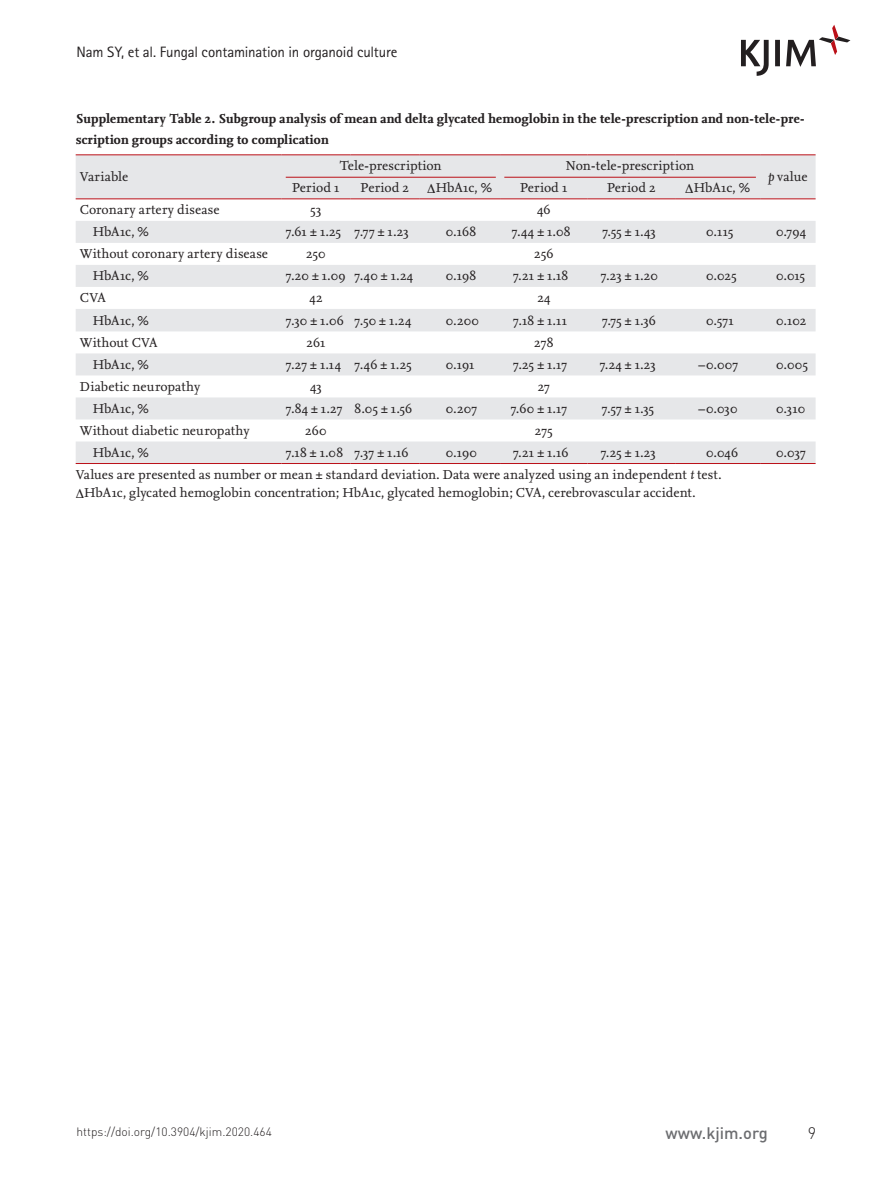
<style>
.page{position:relative;width:893px;height:1191px;background:#fff}
.page>*{position:absolute;margin:0;border:0;box-sizing:border-box;transform-origin:0 0}
.t1{font:500 16.5px "DIN Pro";color:#6c6d70}
.t2{font:300 16.5px "DIN Pro";color:#231f20}
.t3{font:15px "Rotis Sans Serif Std";letter-spacing:-.01em;color:#231f20}
.테이블_사본{font:13.5px "Nexus Serif";letter-spacing:.005em;color:#231f20}
.테이블제목{font:700 13.5px/21px "Nexus Serif";color:#231f20}
.테이블_2단계{font:13.5px "Nexus Serif";letter-spacing:-.01em;color:#231f20}
.테이블머리_경계선{font:13.5px "Nexus Serif";color:#231f20}
.t4{font:300 12px "DIN Pro";color:#231f20}
.s1{font-style:italic}
</style>
<div class="page">
<svg style="left:741px;top:25px;width:109px;height:51px"></svg>
<svg style="left:76px;top:221px;width:740px;height:242px;fill:#e6e7e9"></svg>
<hr style="left:76px;top:154px;width:205px;height:1px;background:#bb1018">
<hr style="left:760px;top:154px;width:56px;height:1px;background:#bb1018">
<hr style="left:281px;top:154px;width:69px;height:1px;background:#bb1018">
<hr style="left:350px;top:154px;width:69px;height:1px;background:#bb1018">
<hr style="left:419px;top:154px;width:81px;height:1px;background:#bb1018">
<hr style="left:500px;top:154px;width:88px;height:1px;background:#bb1018">
<hr style="left:588px;top:154px;width:87px;height:1px;background:#bb1018">
<hr style="left:675px;top:154px;width:85px;height:1px;background:#bb1018">
<hr style="left:76px;top:463px;width:205px;height:1px;background:#bb1018">
<hr style="left:281px;top:463px;width:69px;height:1px;background:#bb1018">
<hr style="left:350px;top:463px;width:69px;height:1px;background:#bb1018">
<hr style="left:419px;top:463px;width:81px;height:1px;background:#bb1018">
<hr style="left:500px;top:463px;width:88px;height:1px;background:#bb1018">
<hr style="left:588px;top:463px;width:87px;height:1px;background:#bb1018">
<hr style="left:675px;top:463px;width:85px;height:1px;background:#bb1018">
<hr style="left:760px;top:463px;width:56px;height:1px;background:#bb1018">
<svg style="left:76px;top:155px;width:740px;height:44px;background:#e4dfe1"></svg>
<p class="t3" style="left:77px;top:43px;width:322px">Nam SY, et al. Fungal contamination in organoid culture</p>
<p class="테이블제목" style="left:76px;top:108px;width:731px">Supplementary Table 2. Subgroup analysis of mean and delta glycated hemoglobin in the tele-prescription and non-tele-pre&shy;scription groups according to complication</p>
<p class="테이블_사본" style="left:80px;top:168px;width:50px">Variable</p>
<p class="테이블머리_경계선" style="left:340px;top:157px;width:103px">Tele-prescription</p>
<p class="테이블머리_경계선" style="left:566px;top:157px;width:130px">Non-tele-prescription</p>
<p class="테이블_사본" style="left:768px;top:168px;width:41px"><span class="s1">p</span> value</p>
<p class="테이블_사본" style="left:292px;top:179px;width:49px">Period 1</p>
<p class="테이블_사본" style="left:361px;top:179px;width:50px">Period 2</p>
<p class="테이블_사본" style="left:436px;top:179px;width:58px">HbA1c, %</p>
<p class="테이블_사본" style="left:520px;top:179px;width:49px">Period 1</p>
<p class="테이블_사본" style="left:607px;top:179px;width:50px">Period 2</p>
<p class="테이블_사본" style="left:694px;top:179px;width:58px">HbA1c, %</p>
<p class="테이블_사본" style="left:80px;top:201px;width:141px">Coronary artery disease</p>
<p class="테이블_사본" style="left:311px;top:201px;width:12px">53</p>
<p class="테이블_사본" style="left:537px;top:201px;width:15px">46</p>
<p class="테이블_2단계" style="left:93px;top:223px;width:58px">HbA1c, %</p>
<p class="테이블_사본" style="left:286px;top:223px;width:57px">7.61 ± 1.25</p>
<p class="테이블_사본" style="left:355px;top:223px;width:55px">7.77 ± 1.23</p>
<p class="테이블_사본" style="left:446px;top:223px;width:32px">0.168</p>
<p class="테이블_사본" style="left:512px;top:223px;width:60px">7.44 ± 1.08</p>
<p class="테이블_사본" style="left:602px;top:223px;width:55px">7.55 ± 1.43</p>
<p class="테이블_사본" style="left:706px;top:223px;width:29px">0.115</p>
<p class="테이블_사본" style="left:776px;top:223px;width:31px">0.794</p>
<p class="테이블_사본" style="left:80px;top:245px;width:190px">Without coronary artery disease</p>
<p class="테이블_사본" style="left:306px;top:245px;width:21px">250</p>
<p class="테이블_사본" style="left:534px;top:245px;width:21px">256</p>
<p class="테이블_2단계" style="left:93px;top:267px;width:58px">HbA1c, %</p>
<p class="테이블_사본" style="left:286px;top:267px;width:61px">7.20 ± 1.09</p>
<p class="테이블_사본" style="left:355px;top:267px;width:60px">7.40 ± 1.24</p>
<p class="테이블_사본" style="left:446px;top:267px;width:32px">0.198</p>
<p class="테이블_사본" style="left:513px;top:267px;width:57px">7.21 ± 1.18</p>
<p class="테이블_사본" style="left:601px;top:267px;width:59px">7.23 ± 1.20</p>
<p class="테이블_사본" style="left:706px;top:267px;width:32px">0.025</p>
<p class="테이블_사본" style="left:776px;top:267px;width:30px">0.015</p>
<p class="테이블_사본" style="left:80px;top:289px;width:27px">CVA</p>
<p class="테이블_사본" style="left:309px;top:289px;width:15px">42</p>
<p class="테이블_사본" style="left:537px;top:289px;width:14px">24</p>
<p class="테이블_2단계" style="left:93px;top:311px;width:58px">HbA1c, %</p>
<p class="테이블_사본" style="left:286px;top:311px;width:60px">7.30 ± 1.06</p>
<p class="테이블_사본" style="left:355px;top:311px;width:58px">7.50 ± 1.24</p>
<p class="테이블_사본" style="left:446px;top:311px;width:34px">0.200</p>
<p class="테이블_사본" style="left:513px;top:311px;width:56px">7.18 ± 1.11</p>
<p class="테이블_사본" style="left:602px;top:311px;width:55px">7.75 ± 1.36</p>
<p class="테이블_사본" style="left:706px;top:311px;width:29px">0.571</p>
<p class="테이블_사본" style="left:776px;top:311px;width:32px">0.102</p>
<p class="테이블_사본" style="left:80px;top:334px;width:79px">Without CVA</p>
<p class="테이블_사본" style="left:306px;top:334px;width:21px">261</p>
<p class="테이블_사본" style="left:534px;top:334px;width:21px">278</p>
<p class="테이블_2단계" style="left:93px;top:356px;width:58px">HbA1c, %</p>
<p class="테이블_사본" style="left:286px;top:356px;width:57px">7.27 ± 1.14</p>
<p class="테이블_사본" style="left:355px;top:356px;width:59px">7.46 ± 1.25</p>
<p class="테이블_사본" style="left:446px;top:356px;width:30px">0.191</p>
<p class="테이블_사본" style="left:513px;top:356px;width:55px">7.25 ± 1.17</p>
<p class="테이블_사본" style="left:600px;top:356px;width:58px">7.24 ± 1.23</p>
<p class="테이블_사본" style="left:699px;top:356px;width:41px">–0.007</p>
<p class="테이블_사본" style="left:776px;top:356px;width:33px">0.005</p>
<p class="테이블_사본" style="left:80px;top:378px;width:122px">Diabetic neuropathy</p>
<p class="테이블_사본" style="left:310px;top:378px;width:13px">43</p>
<p class="테이블_사본" style="left:538px;top:378px;width:14px">27</p>
<p class="테이블_2단계" style="left:93px;top:400px;width:58px">HbA1c, %</p>
<p class="테이블_사본" style="left:286px;top:400px;width:58px">7.84 ± 1.27</p>
<p class="테이블_사본" style="left:355px;top:400px;width:59px">8.05 ± 1.56</p>
<p class="테이블_사본" style="left:446px;top:400px;width:33px">0.207</p>
<p class="테이블_사본" style="left:511px;top:400px;width:58px">7.60 ± 1.17</p>
<p class="테이블_사본" style="left:602px;top:400px;width:54px">7.57 ± 1.35</p>
<p class="테이블_사본" style="left:699px;top:400px;width:40px">–0.030</p>
<p class="테이블_사본" style="left:776px;top:400px;width:30px">0.310</p>
<p class="테이블_사본" style="left:80px;top:422px;width:171px">Without diabetic neuropathy</p>
<p class="테이블_사본" style="left:305px;top:422px;width:23px">260</p>
<p class="테이블_사본" style="left:535px;top:422px;width:19px">275</p>
<p class="테이블_2단계" style="left:93px;top:444px;width:58px">HbA1c, %</p>
<p class="테이블_사본" style="left:286px;top:444px;width:59px">7.18 ± 1.08</p>
<p class="테이블_사본" style="left:355px;top:444px;width:55px">7.37 ± 1.16</p>
<p class="테이블_사본" style="left:446px;top:444px;width:33px">0.190</p>
<p class="테이블_사본" style="left:513px;top:444px;width:57px">7.21 ± 1.16</p>
<p class="테이블_사본" style="left:601px;top:444px;width:57px">7.25 ± 1.23</p>
<p class="테이블_사본" style="left:706px;top:444px;width:33px">0.046</p>
<p class="테이블_사본" style="left:776px;top:444px;width:31px">0.037</p>
<p class="테이블_사본" style="left:76px;top:466px;width:647px">Values are presented as number or mean ± standard deviation. Data were analyzed using an independent <span class="s1">t</span> test.</p>
<p class="테이블_사본" style="left:84px;top:484px;width:613px">HbA1c, glycated hemoglobin concentration; HbA1c, glycated hemoglobin; CVA, cerebrovascular accident.</p>
<p class="t4" style="left:77px;top:1123px;width:197px">https://doi.org/10.3904/kjim.2020.464</p>
<p class="t1" style="left:666px;top:1121px;width:104px">www.kjim.org</p>
<p class="t2" style="left:808px;top:1121px;width:10px">9</p>
</div>
